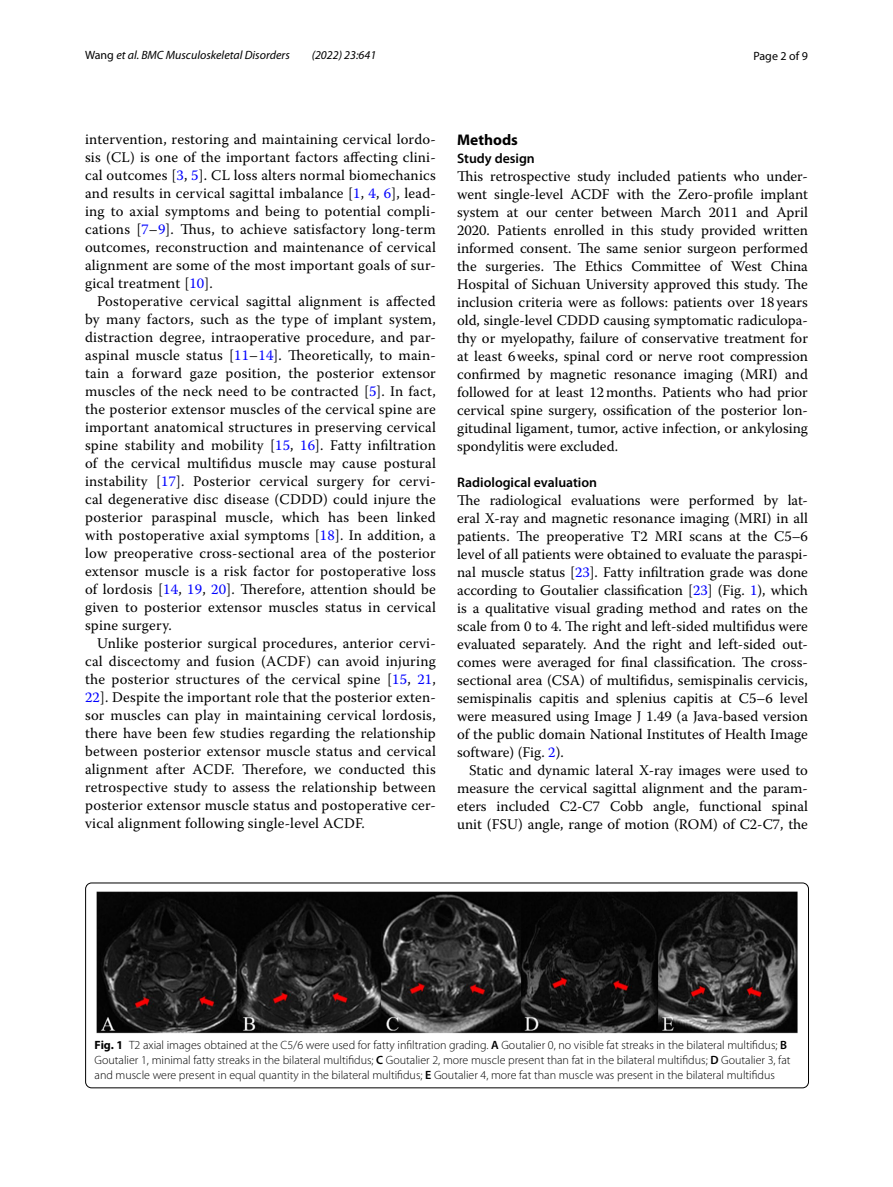
<style>
.page{position:relative;width:893px;height:1187px;background:#fff}
.page>*{position:absolute;margin:0;border:0;box-sizing:border-box;transform-origin:0 0}
.t1{font:700 15.45px "Myriad Pro";color:#000}
.t2{font:14.7px/18px "Warnock Pro";letter-spacing:.005em;color:#000;text-align:justify}
.t3{font:600 13.8px "Myriad Pro";color:#000}
.t4{font:300 12px/15px "Myriad Pro";color:#000}
.t5{font:italic 12px "Myriad Pro";color:#000}
.t6{font:12px "Myriad Pro";color:#000}
.s1{font-style:normal}
.s2{color:#00f}
.s3{font-weight:700}
.s4{font-weight:600}
</style>
<div class="page">
<img style="left:97px;top:891px;width:700px;height:142px">
<div style="left:85px;top:882px;width:724px;height:205px;border:1px solid #000;border-radius:6px"></div>
<p class="t5" style="left:85px;top:48px;width:206px"><span class="s1">Wang</span> et al. BMC Musculoskeletal Disorders</p>
<p class="t5" style="left:312px;top:48px;width:66px">(2022) 23:641</p>
<p class="t6" style="left:753px;top:48px;width:56px">Page 2 of 9</p>
<p class="t2" style="left:85px;top:130px;width:352px">intervention, restoring and maintaining cervical lordo&shy;sis (CL) is one of the important factors affecting clini&shy;cal outcomes [<span class="s2">3</span>, <span class="s2">5</span>]. CL loss alters normal biomechanics and results in cervical sagittal imbalance [<span class="s2">1</span>, <span class="s2">4</span>, <span class="s2">6</span>], lead&shy;ing to axial symptoms and being to potential compli&shy;cations [<span class="s2">7</span>–<span class="s2">9</span>]. Thus, to achieve satisfactory long-term outcomes, reconstruction and maintenance of cervical alignment are some of the most important goals of sur&shy;gical treatment [<span class="s2">10</span>].</p>
<p class="t2" style="left:85px;top:292px;width:352px;text-indent:12px">Postoperative cervical sagittal alignment is affected by many factors, such as the type of implant system, distraction degree, intraoperative procedure, and par&shy;aspinal muscle status [<span class="s2">11</span>–<span class="s2">14</span>]. Theoretically, to main&shy;tain a forward gaze position, the posterior extensor muscles of the neck need to be contracted [<span class="s2">5</span>]. In fact, the posterior extensor muscles of the cervical spine are important anatomical structures in preserving cervical spine stability and mobility [<span class="s2">15</span>, <span class="s2">16</span>]. Fatty infiltration of the cervical multifidus muscle may cause postural instability [<span class="s2">17</span>]. Posterior cervical surgery for cervi&shy;cal degenerative disc disease (CDDD) could injure the posterior paraspinal muscle, which has been linked with postoperative axial symptoms [<span class="s2">18</span>]. In addition, a low preoperative cross-sectional area of the posterior extensor muscle is a risk factor for postoperative loss of lordosis [<span class="s2">14</span>, <span class="s2">19</span>, <span class="s2">20</span>]. Therefore, attention should be given to posterior extensor muscles status in cervical spine surgery.</p>
<p class="t2" style="left:85px;top:634px;width:352px;text-indent:12px">Unlike posterior surgical procedures, anterior cervi&shy;cal discectomy and fusion (ACDF) can avoid injuring the posterior structures of the cervical spine [<span class="s2">15</span>, <span class="s2">21</span>, <span class="s2">22</span>]. Despite the important role that the posterior exten&shy;sor muscles can play in maintaining cervical lordosis, there have been few studies regarding the relationship between posterior extensor muscle status and cervical alignment after ACDF. Therefore, we conducted this retrospective study to assess the relationship between posterior extensor muscle status and postoperative cer&shy;vical alignment following single-level ACDF.</p>
<p class="t1" style="left:457px;top:129px;width:62px">Methods</p>
<p class="t3" style="left:457px;top:149px;width:79px">Study design</p>
<p class="t2" style="left:457px;top:166px;width:352px">This retrospective study included patients who under&shy;went single-level ACDF with the Zero-profile implant system at our center between March 2011 and April 2020. Patients enrolled in this study provided written informed consent. The same senior surgeon performed the surgeries. The Ethics Committee of West China Hospital of Sichuan University approved this study. The inclusion criteria were as follows: patients over 18years old, single-level CDDD causing symptomatic radiculopa&shy;thy or myelopathy, failure of conservative treatment for at least 6weeks, spinal cord or nerve root compression confirmed by magnetic resonance imaging (MRI) and followed for at least 12months. Patients who had prior cervical spine surgery, ossification of the posterior lon&shy;gitudinal ligament, tumor, active infection, or ankylosing spondylitis were excluded.</p>
<p class="t3" style="left:457px;top:473px;width:142px">Radiological evaluation</p>
<p class="t2" style="left:457px;top:490px;width:352px">The radiological evaluations were performed by lat&shy;eral X-ray and magnetic resonance imaging (MRI) in all patients. The preoperative T2 MRI scans at the C5–6 level of all patients were obtained to evaluate the paraspi&shy;nal muscle status [<span class="s2">23</span>]. Fatty infiltration grade was done according to Goutalier classification [<span class="s2">23</span>] (Fig. <span class="s2">1</span>), which is a qualitative visual grading method and rates on the scale from 0 to 4. The right and left-sided multifidus were evaluated separately. And the right and left-sided out&shy;comes were averaged for final classification. The cross&shy;sectional area (CSA) of multifidus, semispinalis cervicis, semispinalis capitis and splenius capitis at C5–6 level were measured using Image J 1.49 (a Java-based version of the public domain National Institutes of Health Image software) (Fig. <span class="s2">2</span>).</p>
<p class="t2" style="left:457px;top:760px;width:352px;text-indent:12px">Static and dynamic lateral X-ray images were used to measure the cervical sagittal alignment and the param&shy;eters included C2-C7 Cobb angle, functional spinal unit (FSU) angle, range of motion (ROM) of C2-C7, the</p>
<p class="t4" style="left:95px;top:1037px;width:697px"><span class="s3">Fig. 1</span> T2 axial images obtained at the C5/6 were used for fatty infiltration grading. <span class="s4">A</span> Goutalier 0, no visible fat streaks in the bilateral multifidus; <span class="s4">B<br></span>Goutalier 1, minimal fatty streaks in the bilateral multifidus; <span class="s4">C</span> Goutalier 2, more muscle present than fat in the bilateral multifidus; <span class="s4">D</span> Goutalier 3, fat and muscle were present in equal quantity in the bilateral multifidus; <span class="s4">E</span> Goutalier 4, more fat than muscle was present in the bilateral multifidus</p>
</div>
